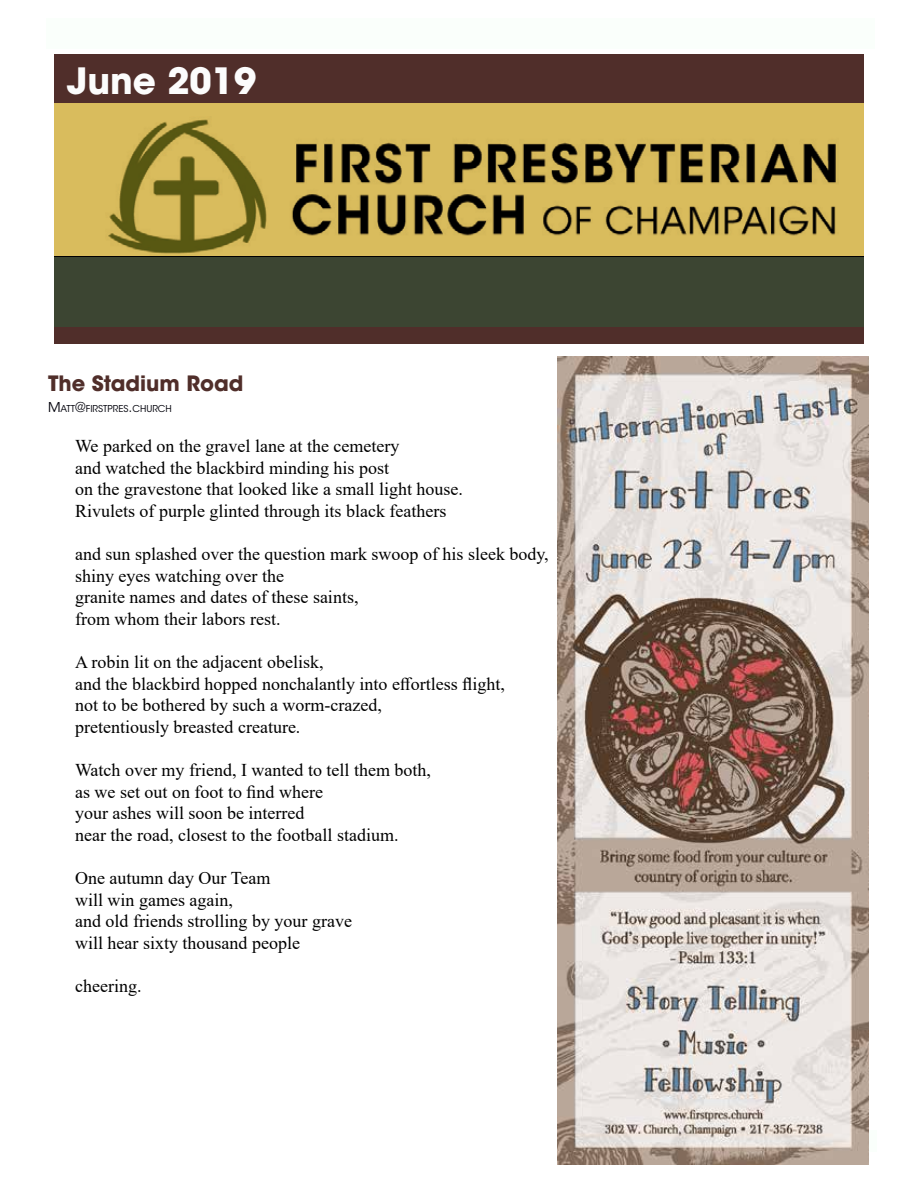
<style>
.page{position:relative;width:918px;height:1188px;background:#fff}
.page>*{position:absolute;margin:0;border:0;box-sizing:border-box;transform-origin:0 0}
.t1{font:700 36px "ITC Avant Garde Std";color:#fcfcfc}
.t2{font:700 21px "ITC Avant Garde Std";color:#502e2a}
.t3{font:18px/21.6px "Times New Roman";color:#000}
.t4{font:9.45px "ITC Avant Garde Std";color:#00000a}
.s1{font-size:13.5px}
</style>
<div class="page">
<div style="left:834px;top:1130px;width:43px;height:22px;background:#fafffb"></div>
<img style="left:54px;top:55px;width:810px;height:288px">
<img style="left:105px;top:116px;width:734px;height:140px">
<div style="left:54px;top:256px;width:810px;height:71px;background:#3c4532"></div>
<div style="left:46px;top:18px;width:828px;height:31px;background:#fafffb"></div>
<img style="left:557px;top:356px;width:312px;height:809px">
<h1 class="t1" style="left:67px;top:58px;width:191px">June 2019</h1>
<p class="t2" style="left:48px;top:370px;width:197px">The Stadium Road</p>
<p class="t4" style="left:48px;top:403px;width:125px"><span class="s1">M</span>ATT<span class="s1">@</span>FIRSTPRES<span class="s1">.</span>CHURCH</p>
<p class="t3" style="left:75px;top:435px;width:389px">We parked on the gravel lane at the cemetery<br>and watched the blackbird minding his post<br>on the gravestone that looked like a small light house.<br>Rivulets of purple glinted through its black feathers</p>
<p class="t3" style="left:75px;top:543px;width:475px">and sun splashed over the question mark swoop of his sleek body, shiny eyes watching over the<br>granite names and dates of these saints,<br>from whom their labors rest.</p>
<p class="t3" style="left:75px;top:651px;width:431px">A robin lit on the adjacent obelisk,<br>and the blackbird hopped nonchalantly into effortless flight, not to be bothered by such a worm-crazed,<br>pretentiously breasted creature.</p>
<p class="t3" style="left:75px;top:759px;width:358px">Watch over my friend, I wanted to tell them both, as we set out on foot to find where<br>your ashes will soon be interred<br>near the road, closest to the football stadium.</p>
<p class="t3" style="left:75px;top:867px;width:278px">One autumn day Our Team<br>will win games again,<br>and old friends strolling by your grave will hear sixty thousand people</p>
<p class="t3" style="left:75px;top:975px;width:68px">cheering.</p>
</div>
